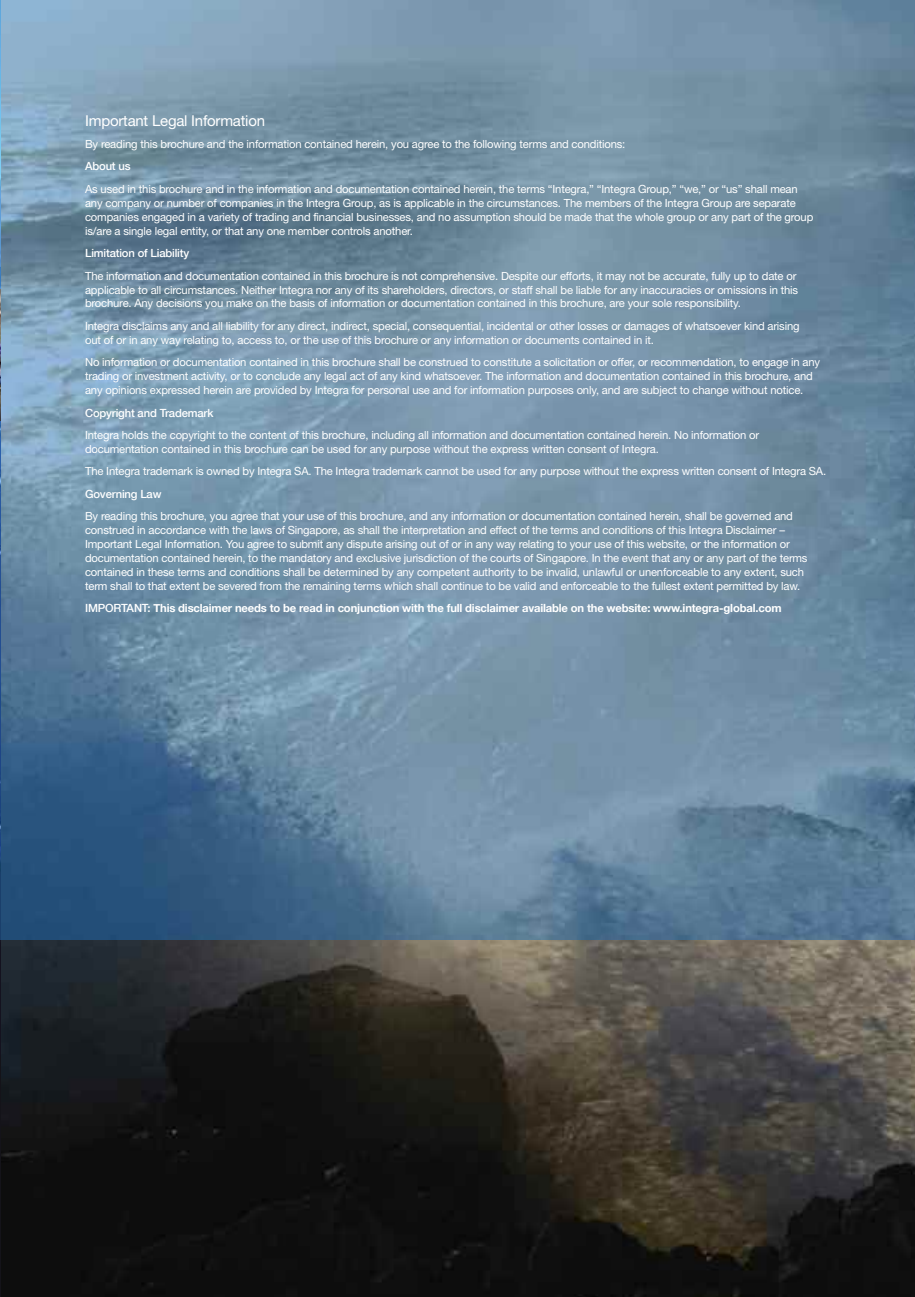
<style>
.page{position:relative;width:915px;height:1297px;background:#fff}
.page>*{position:absolute;margin:0;border:0;box-sizing:border-box;transform-origin:0 0}
.t1{font:15px "Helvetica Neue";letter-spacing:-.015em;color:#fff}
.t2{font:11.25px/14px "Helvetica Neue";letter-spacing:-.015em;color:#fff}
.t3{font:700 11.25px "Helvetica Neue";letter-spacing:-.015em;color:#fff}
.s1{font-weight:500}
</style>
<div class="page">
<img style="left:1px;top:940px;width:913px;height:357px">
<img style="left:1px;top:0;width:913px;height:940px">
<hr style="left:0;top:0;width:1px;height:1297px;background:#236bb4">
<img style="left:0;top:268px;width:1px;height:672px">
<img style="left:0;top:289px;width:1px;height:132px">
<p class="t1" style="left:85px;top:115px;width:181px">Important Legal Information</p>
<p class="t2" style="left:85px;top:134px;width:714px;line-height:22.5px">By reading this brochure and the information contained herein, you agree to the following terms and conditions:<br><span class="s1">About us<br></span>As used in this brochure and in the information and documentation contained herein, the terms “Integra,” “Integra Group,” “we,” or “us” shall mean</p>
<p class="t2" style="left:85px;top:197px;width:729px">any company or number of companies in the Integra Group, as is applicable in the circumstances. The members of the Integra Group are separate companies engaged in a variety of trading and financial businesses, and no assumption should be made that the whole group or any part of the group is/are a single legal entity, or that any one member controls another.</p>
<p class="t2" style="left:85px;top:243px;width:712px;line-height:22.5px"><span class="s1">Limitation of Liability<br></span>The information and documentation contained in this brochure is not comprehensive. Despite our efforts, it may not be accurate, fully up to date or</p>
<p class="t2" style="left:85px;top:284px;width:714px">applicable to all circumstances. Neither Integra nor any of its shareholders, directors, or staff shall be liable for any inaccuracies or omissions in this brochure. Any decisions you make on the basis of information or documentation contained in this brochure, are your sole responsibility.</p>
<p class="t2" style="left:85px;top:320px;width:715px">Integra disclaims any and all liability for any direct, indirect, special, consequential, incidental or other losses or damages of whatsoever kind arising out of or in any way relating to, access to, or the use of this brochure or any information or documents contained in it.</p>
<p class="t2" style="left:85px;top:356px;width:736px">No information or documentation contained in this brochure shall be construed to constitute a solicitation or offer, or recommendation, to engage in any trading or investment activity, or to conclude any legal act of any kind whatsoever. The information and documentation contained in this brochure, and any opinions expressed herein are provided by Integra for personal use and for information purposes only, and are subject to change without notice.</p>
<p class="t2" style="left:85px;top:402px;width:675px;line-height:22.5px"><span class="s1">Copyright and Trademark<br></span>Integra holds the copyright to the content of this brochure, including all information and documentation contained herein. No information or</p>
<p class="t2" style="left:85px;top:439px;width:742px;line-height:22.5px">documentation contained in this brochure can be used for any purpose without the express written consent of Integra.<br>The Integra trademark is owned by Integra SA. The Integra trademark cannot be used for any purpose without the express written consent of Integra SA.<br><span class="s1">Governing Law<br></span>By reading this brochure, you agree that your use of this brochure, and any information or documentation contained herein, shall be governed and</p>
<p class="t2" style="left:85px;top:524px;width:723px">construed in accordance with the laws of Singapore, as shall the interpretation and effect of the terms and conditions of this Integra Disclaimer – Important Legal Information. You agree to submit any dispute arising out of or in any way relating to your use of this website, or the information or documentation contained herein, to the mandatory and exclusive jurisdiction of the courts of Singapore. In the event that any or any part of the terms contained in these terms and conditions shall be determined by any competent authority to be invalid, unlawful or unenforceable to any extent, such term shall to that extent be severed from the remaining terms which shall continue to be valid and enforceable to the fullest extent permitted by law.</p>
<p class="t3" style="left:85px;top:601px;width:697px"><span class="s1">IMPORTANT:</span> This disclaimer needs to be read in conjunction with the full disclaimer available on the website: www.integra-global.com</p>
</div>
